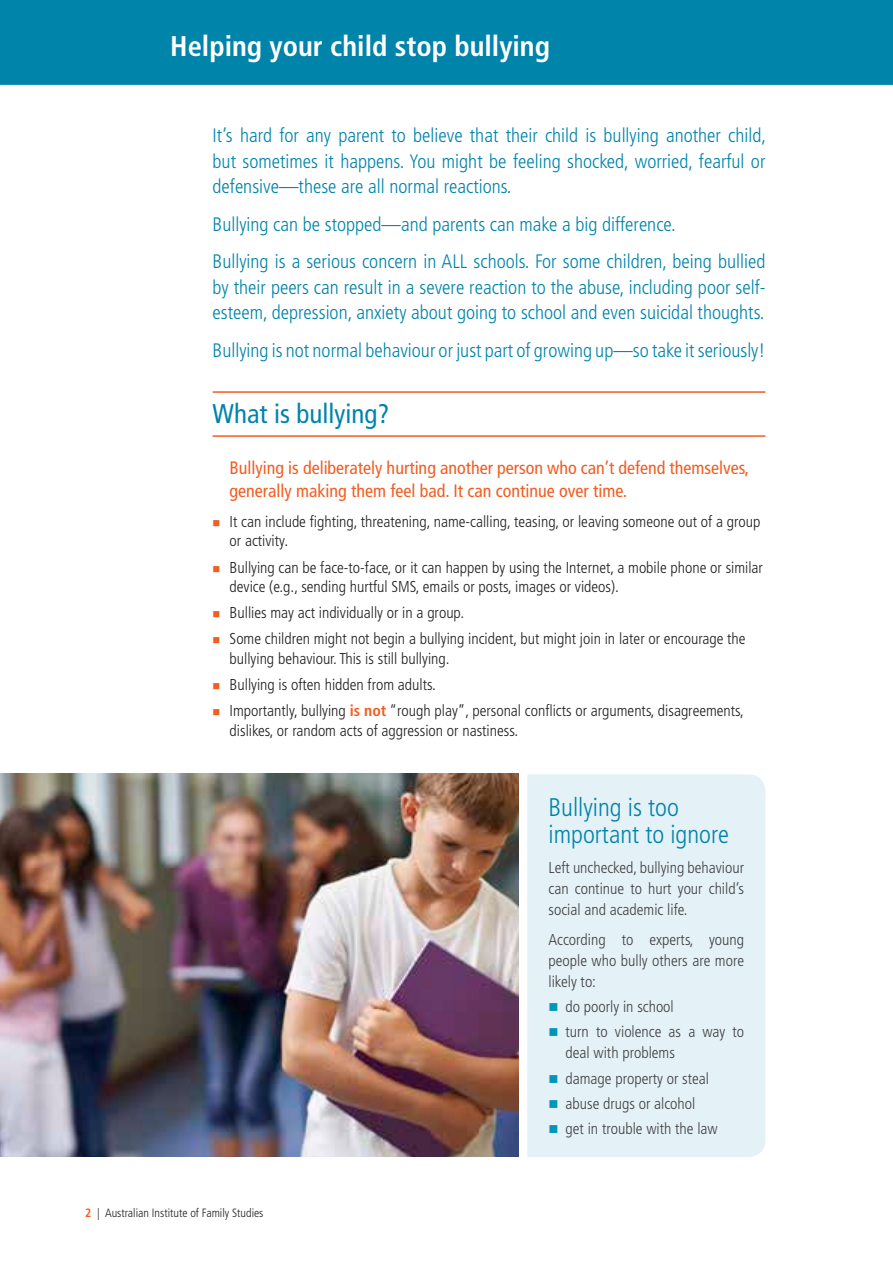
<style>
.page{position:relative;width:893px;height:1263px;background:#fff}
.page>*{position:absolute;margin:0;border:0;box-sizing:border-box;transform-origin:0 0}
.t1{font:700 condensed 28.5px "Frutiger LT";color:#fff}
.Heading_1{font:condensed 27px "Frutiger LT";color:#0084aa}
.t2{font:300 condensed 25.5px/27.2px "Frutiger LT";color:#0084aa}
.Landing_page_text{font:300 condensed 19.5px/25.5px "Frutiger LT";color:#0084aa;text-align:justify}
.t3{font:condensed 18px/22.5px "Frutiger LT";color:#f15d22}
.t4{font:300 condensed 15.75px/19.5px "Frutiger LT";color:#231f20}
.t5{font:300 condensed 15.75px/21px "Frutiger LT";color:#414142;text-align:justify}
.t6{font:300 condensed 12px "Frutiger LT";color:#231f20}
.s1{font-weight:700;color:#f15d22}
</style>
<div class="page">
<div style="left:0;top:0;width:893px;height:85px;background:#0084aa"></div>
<hr style="left:213px;top:391px;width:552px;height:2px;background:#f15d22">
<hr style="left:213px;top:435px;width:552px;height:2px;background:#f15d22">
<div style="left:527px;top:774px;width:238px;height:383px;background:#e4f1f6"></div>
<img style="left:0;top:774px;width:519px;height:383px">
<svg style="left:550px;top:1003px;width:7px;height:8px"></svg>
<svg style="left:550px;top:1028px;width:7px;height:8px"></svg>
<svg style="left:550px;top:1075px;width:7px;height:8px"></svg>
<svg style="left:550px;top:1100px;width:7px;height:8px"></svg>
<svg style="left:550px;top:1125px;width:7px;height:8px"></svg>
<h1 class="t1" style="left:170px;top:29px;width:381px">Helping your child stop bullying</h1>
<p class="Landing_page_text" style="left:213px;top:123px;width:555px">It’s hard for any parent to believe that their child is bullying another child, but sometimes it happens. You might be feeling shocked, worried, fearful or defensive—these are all normal reactions.</p>
<p class="Landing_page_text" style="left:213px;top:211px;width:465px">Bullying can be stopped—and parents can make a big difference.</p>
<p class="Landing_page_text" style="left:213px;top:249px;width:554px">Bullying is a serious concern in ALL schools. For some children, being bullied by their peers can result in a severe reaction to the abuse, including poor self&shy;esteem, depression, anxiety about going to school and even suicidal thoughts.</p>
<p class="Landing_page_text" style="left:213px;top:337px;width:554px">Bullying is not normal behaviour or just part of growing up—so take it seriously!</p>
<h2 class="Heading_1" style="left:213px;top:397px;width:178px">What is bullying?</h2>
<p class="t3" style="left:230px;top:457px;width:521px">Bullying is deliberately hurting another person who can’t defend themselves, generally making them feel bad. It can continue over time.</p>
<p class="t4" style="left:230px;top:512px;width:532px">It can include fighting, threatening, name-calling, teasing, or leaving someone out of a group or activity.</p>
<p class="t4" style="left:230px;top:558px;width:535px">Bullying can be face-to-face, or it can happen by using the Internet, a mobile phone or similar device (e.g., sending hurtful SMS, emails or posts, images or videos).</p>
<p class="t4" style="left:230px;top:603px;width:236px">Bullies may act individually or in a group.</p>
<p class="t4" style="left:230px;top:629px;width:517px">Some children might not begin a bullying incident, but might join in later or encourage the bullying behaviour. This is still bullying.</p>
<p class="t4" style="left:230px;top:675px;width:208px">Bullying is often hidden from adults.</p>
<p class="t4" style="left:230px;top:701px;width:516px">Importantly, bullying <span class="s1">is not</span> “rough play”, personal conflicts or arguments, disagreements, dislikes, or random acts of aggression or nastiness.</p>
<p class="t6" style="left:85px;top:1206px;width:180px"><span class="s1">2</span> | Australian Institute of Family Studies</p>
<p class="t2" style="left:549px;top:794px;width:182px">Bullying is too important to ignore</p>
<p class="t5" style="left:549px;top:857px;width:197px">Left unchecked, bullying behaviour can continue to hurt your child’s social and academic life.</p>
<p class="t5" style="left:549px;top:929px;width:197px">According to experts, young people who bully others are more likely to:</p>
<p class="t5" style="left:566px;top:994px;width:180px;line-height:25.3px">do poorly in school<br>turn to violence as a way to</p>
<p class="t5" style="left:566px;top:1040px;width:154px;line-height:25.3px;text-align:left">deal with problems damage property or steal abuse drugs or alcohol<br>get in trouble with the law</p>
</div>
